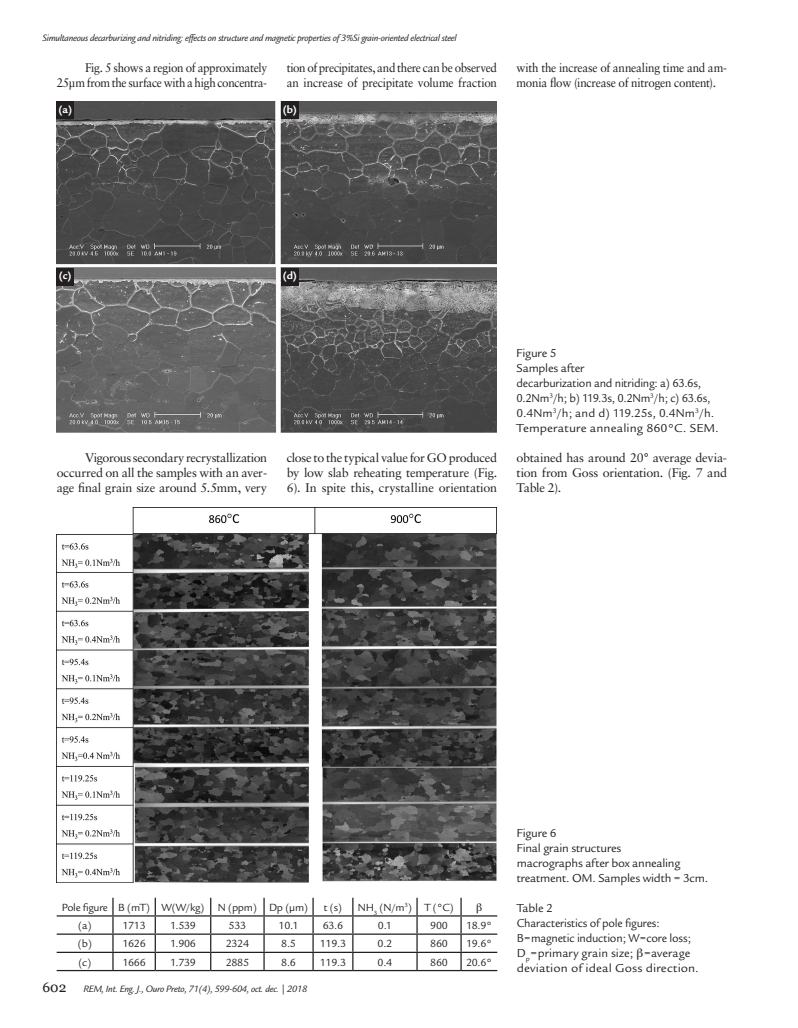
<style>
.page{position:relative;width:798px;height:1028px;background:#fff}
.page>*{position:absolute;margin:0;border:0;box-sizing:border-box;transform-origin:0 0}
.t1{font:13.75px "Georgia";color:#231f20}
.Texto_-_EN{font:12.5px/15px "Sabon LT Std";letter-spacing:-.02em;color:#231f20;text-align:justify}
.Texto_-_EN-2{font:12.5px/15px "Sabon LT Std";letter-spacing:-.02em;color:#231f20;scale:.93 1}
.Legenda{font:12.5px/15px "Legacy Sans";letter-spacing:-.01em;color:#231f20;scale:.95 1}
.Legenda-2{font:12.5px "Legacy Sans";letter-spacing:-.01em;color:#231f20}
.Legenda-3{font:12.5px "Legacy Sans";letter-spacing:-.01em;color:#231f20;scale:1.05 1}
.Tabela{font:11.25px "Legacy Sans";letter-spacing:-.025em;color:#231f20}
.legenda_PT{font:700 11.25px "Legacy Sans";color:#fff}
.t2{font:italic 10px "Legacy Sans";letter-spacing:-.025em;color:#231f20}
</style>
<div class="page">
<img style="left:56px;top:102px;width:440px;height:330px">
<img style="left:56px;top:507px;width:440px;height:375px">
<hr style="left:57px;top:915px;width:56px;height:1px;background:#231f20">
<hr style="left:113px;top:915px;width:42px;height:1px;background:#231f20">
<hr style="left:155px;top:915px;width:56px;height:1px;background:#231f20">
<hr style="left:211px;top:915px;width:53px;height:1px;background:#231f20">
<hr style="left:264px;top:915px;width:49px;height:1px;background:#231f20">
<hr style="left:313px;top:915px;width:40px;height:1px;background:#231f20">
<hr style="left:353px;top:915px;width:64px;height:1px;background:#231f20">
<hr style="left:417px;top:915px;width:44px;height:1px;background:#231f20">
<hr style="left:461px;top:915px;width:36px;height:1px;background:#231f20">
<hr style="left:57px;top:933px;width:56px;height:1px;background:#231f20">
<hr style="left:113px;top:933px;width:42px;height:1px;background:#231f20">
<hr style="left:155px;top:933px;width:56px;height:1px;background:#231f20">
<hr style="left:211px;top:933px;width:53px;height:1px;background:#231f20">
<hr style="left:264px;top:933px;width:49px;height:1px;background:#231f20">
<hr style="left:313px;top:933px;width:40px;height:1px;background:#231f20">
<hr style="left:353px;top:933px;width:64px;height:1px;background:#231f20">
<hr style="left:417px;top:933px;width:44px;height:1px;background:#231f20">
<hr style="left:461px;top:933px;width:36px;height:1px;background:#231f20">
<hr style="left:57px;top:951px;width:56px;height:2px;background:#231f20">
<hr style="left:113px;top:951px;width:42px;height:2px;background:#231f20">
<svg style="left:112px;top:897px;width:1px;height:73px"></svg>
<hr style="left:155px;top:951px;width:56px;height:2px;background:#231f20">
<svg style="left:155px;top:897px;width:1px;height:73px"></svg>
<hr style="left:211px;top:951px;width:53px;height:2px;background:#231f20">
<svg style="left:210px;top:897px;width:1px;height:73px"></svg>
<hr style="left:264px;top:951px;width:49px;height:2px;background:#231f20">
<svg style="left:263px;top:897px;width:1px;height:73px"></svg>
<hr style="left:313px;top:951px;width:40px;height:2px;background:#231f20">
<svg style="left:312px;top:897px;width:1px;height:73px"></svg>
<hr style="left:353px;top:951px;width:64px;height:2px;background:#231f20">
<svg style="left:352px;top:897px;width:1px;height:73px"></svg>
<hr style="left:417px;top:951px;width:44px;height:2px;background:#231f20">
<svg style="left:416px;top:897px;width:1px;height:73px"></svg>
<hr style="left:461px;top:951px;width:36px;height:2px;background:#231f20">
<svg style="left:460px;top:897px;width:1px;height:73px"></svg>
<hr style="left:57px;top:970px;width:56px;height:1px;background:#231f20">
<hr style="left:113px;top:970px;width:42px;height:1px;background:#231f20">
<hr style="left:155px;top:970px;width:56px;height:1px;background:#231f20">
<hr style="left:211px;top:970px;width:53px;height:1px;background:#231f20">
<hr style="left:264px;top:970px;width:49px;height:1px;background:#231f20">
<hr style="left:313px;top:970px;width:40px;height:1px;background:#231f20">
<hr style="left:353px;top:970px;width:64px;height:1px;background:#231f20">
<hr style="left:417px;top:970px;width:44px;height:1px;background:#231f20">
<hr style="left:461px;top:970px;width:36px;height:1px;background:#231f20">
<div style="left:56px;top:101px;width:18px;height:18px;background:#231f20"></div>
<div style="left:281px;top:101px;width:17px;height:18px;background:#231f20"></div>
<div style="left:56px;top:268px;width:18px;height:17px;background:#231f20"></div>
<div style="left:281px;top:268px;width:17px;height:17px;background:#231f20"></div>
<p class="t2" style="left:43px;top:32px;width:415px">Simultaneous decarburizing and nitriding: effects on structure and magnetic properties of 3%Si grain-oriented electrical steel</p>
<p class="Texto_-_EN-2" style="left:57px;top:60px;width:228px;text-align:right">Fig. 5 shows a region of approximately<br>25μm from the surface with a high concentra-</p>
<p class="Texto_-_EN-2" style="left:286px;top:60px;width:228px">tion of precipitates, and there can be observed an increase of precipitate volume fraction</p>
<p class="Texto_-_EN-2" style="left:516px;top:60px;width:228px">with the increase of annealing time and am&shy;monia flow (increase of nitrogen content).</p>
<p class="legenda_PT" style="left:58px;top:103px;width:15px">(a)</p>
<p class="legenda_PT" style="left:282px;top:103px;width:16px">(b)</p>
<p class="legenda_PT" style="left:59px;top:269px;width:14px">(c)</p>
<p class="legenda_PT" style="left:283px;top:269px;width:16px">(d)</p>
<p class="Legenda-2" style="left:516px;top:346px;width:41px">Figure 5</p>
<p class="Legenda-2" style="left:516px;top:361px;width:69px">Samples after</p>
<p class="Legenda" style="left:516px;top:375px;width:214px">decarburization and nitriding: a) 63.6s, 0.2Nm<sup>3</sup>/h; b) 119.3s, 0.2Nm<sup>3</sup>/h; c) 63.6s, 0.4Nm<sup>3</sup>/h; and d) 119.25s, 0.4Nm<sup>3</sup>/h.<br>Temperature annealing 860°C. SEM.</p>
<p class="Texto_-_EN" style="left:57px;top:450px;width:212px;text-indent:28px">Vigorous secondary recrystallization occurred on all the samples with an aver&shy;age final grain size around 5.5mm, very</p>
<p class="Texto_-_EN" style="left:286px;top:450px;width:212px">close to the typical value for GO produced by low slab reheating temperature (Fig.<br>6). In spite this, crystalline orientation</p>
<p class="Texto_-_EN" style="left:516px;top:450px;width:212px">obtained has around 20° average devia&shy;tion from Goss orientation. (Fig. 7 and Table 2).</p>
<p class="Tabela" style="left:62px;top:901px;width:48px">Pole figure</p>
<p class="Tabela" style="left:118px;top:901px;width:33px">B (mT)</p>
<p class="Tabela" style="left:162px;top:901px;width:44px">W(W/kg)</p>
<p class="Tabela" style="left:218px;top:901px;width:41px">N (ppm)</p>
<p class="Tabela" style="left:269px;top:901px;width:40px">Dp (µm)</p>
<p class="Tabela" style="left:324px;top:901px;width:20px">t (s)</p>
<p class="Tabela" style="left:358px;top:901px;width:56px">NH<sub>3</sub> (N/m<sup>3</sup>)</p>
<p class="Tabela" style="left:424px;top:901px;width:31px">T (°C)</p>
<p class="Tabela" style="left:78px;top:919px;width:15px">(a)</p>
<p class="Tabela" style="left:122px;top:919px;width:25px">1713</p>
<p class="Tabela" style="left:170px;top:919px;width:27px">1.539</p>
<p class="Tabela" style="left:228px;top:919px;width:19px">533</p>
<p class="Tabela" style="left:278px;top:919px;width:21px">10.1</p>
<p class="Tabela" style="left:322px;top:919px;width:22px">63.6</p>
<p class="Tabela" style="left:378px;top:919px;width:16px">0.1</p>
<p class="Tabela" style="left:430px;top:919px;width:19px">900</p>
<p class="Tabela" style="left:466px;top:919px;width:28px">18.9°</p>
<p class="Tabela" style="left:78px;top:937px;width:16px">(b)</p>
<p class="Tabela" style="left:122px;top:937px;width:25px">1626</p>
<p class="Tabela" style="left:170px;top:937px;width:27px">1.906</p>
<p class="Tabela" style="left:226px;top:937px;width:25px">2324</p>
<p class="Tabela" style="left:281px;top:937px;width:16px">8.5</p>
<p class="Tabela" style="left:320px;top:937px;width:28px">119.3</p>
<p class="Tabela" style="left:377px;top:937px;width:16px">0.2</p>
<p class="Tabela" style="left:430px;top:937px;width:19px">860</p>
<p class="Tabela" style="left:466px;top:937px;width:28px">19.6°</p>
<p class="Tabela" style="left:78px;top:955px;width:14px">(c)</p>
<p class="Tabela" style="left:122px;top:955px;width:25px">1666</p>
<p class="Tabela" style="left:170px;top:955px;width:27px">1.739</p>
<p class="Tabela" style="left:226px;top:955px;width:25px">2885</p>
<p class="Tabela" style="left:281px;top:955px;width:16px">8.6</p>
<p class="Tabela" style="left:320px;top:955px;width:28px">119.3</p>
<p class="Tabela" style="left:377px;top:955px;width:16px">0.4</p>
<p class="Tabela" style="left:430px;top:955px;width:19px">860</p>
<p class="Tabela" style="left:466px;top:955px;width:28px">20.6°</p>
<p class="t1" style="left:42px;top:978px;width:25px">602</p>
<p class="t2" style="left:83px;top:983px;width:225px">REM, Int. Eng. J., Ouro Preto, 71(4), 599-604, oct. dec. | 2018</p>
<p class="Legenda-2" style="left:516px;top:826px;width:41px">Figure 6</p>
<p class="Legenda-2" style="left:516px;top:841px;width:106px">Final grain structures</p>
<p class="Legenda-2" style="left:516px;top:856px;width:165px">macrographs after box annealing</p>
<p class="Legenda-2" style="left:516px;top:871px;width:193px">treatment. OM. Samples width = 3cm.</p>
<p class="Legenda-2" style="left:516px;top:901px;width:38px">Table 2</p>
<p class="Legenda" style="left:516px;top:915px;width:152px">Characteristics of pole figures:</p>
<p class="Legenda" style="left:516px;top:930px;width:185px">B=magnetic induction; W=core loss;</p>
<p class="Legenda-2" style="left:516px;top:946px;width:175px">D<sub>p</sub>=primary grain size; =average</p>
<p class="Legenda-3" style="left:516px;top:961px;width:175px">deviation of ideal Goss direction.</p>
</div>
